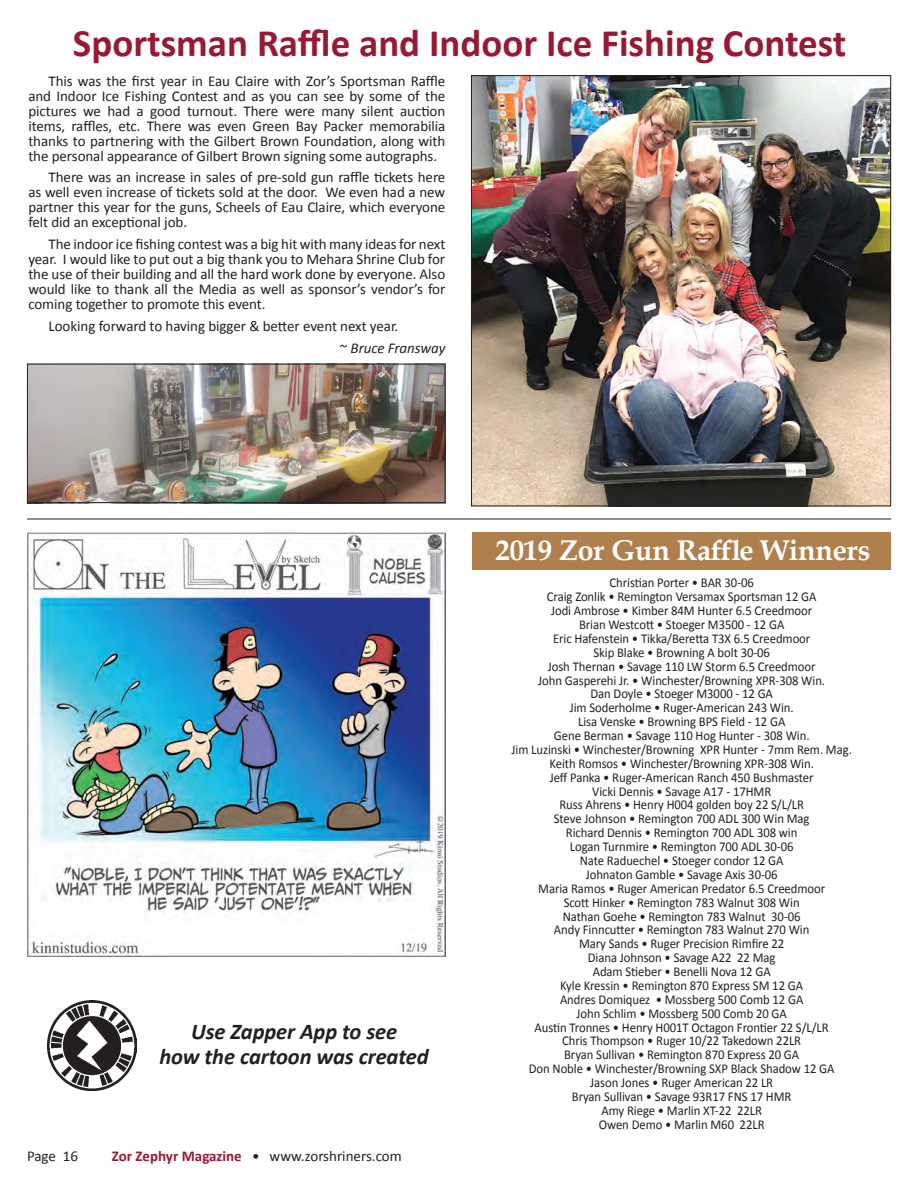
<style>
.page{position:relative;width:918px;height:1188px;background:#fff}
.page>*{position:absolute;margin:0;border:0;box-sizing:border-box;transform-origin:0 0}
.t1{font:700 39px "Calibri";color:#971933}
.t2{font:700 28.5px "Book Antiqua";letter-spacing:-.005em;color:#fff}
.t3{font:italic 700 22.5px/24.6px "Calibri";letter-spacing:-.005em;color:#231f20;text-align:center}
.t4{font:15px/15px "Calibri";letter-spacing:-.005em;color:#231f20;text-align:justify}
.t5{font:13.5px/14px "Calibri";letter-spacing:-.005em;color:#231f20;text-align:center;scale:.94 1}
.s1{font-style:italic}
.s2{font-weight:700;color:#971933}
</style>
<div class="page">
<img style="left:473px;top:77px;width:416px;height:427px">
<img style="left:29px;top:364px;width:417px;height:139px">
<div style="left:27px;top:364px;width:418px;height:139px;border:1px solid #231f20"></div>
<div style="left:472px;top:532px;width:419px;height:38px;background:#af804d"></div>
<img style="left:27px;top:532px;width:418px;height:424px">
<img style="left:47px;top:1001px;width:89px;height:89px">
<hr style="left:27px;top:519px;width:864px;height:1px;background:#231f20">
<h1 class="t1" style="left:73px;top:18px;width:775px">Sportsman Raffle and Indoor Ice Fishing Contest</h1>
<p class="t4" style="left:28px;top:73px;width:419px;text-indent:20px">This was the first year in Eau Claire with Zor’s Sportsman Raffle and Indoor Ice Fishing Contest and as you can see by some of the pictures we had a good turnout. There were many silent auction items, raffles, etc. There was even Green Bay Packer memorabilia thanks to partnering with the Gilbert Brown Foundation, along with the personal appearance of Gilbert Brown signing some autographs.</p>
<p class="t4" style="left:28px;top:170px;width:419px;text-indent:20px">There was an increase in sales of pre-sold gun raffle tickets here as well even increase of tickets sold at the door. We even had a new partner this year for the guns, Scheels of Eau Claire, which everyone felt did an exceptional job.</p>
<p class="t4" style="left:28px;top:237px;width:419px;text-indent:20px">The indoor ice fishing contest was a big hit with many ideas for next year. I would like to put out a big thank you to Mehara Shrine Club for the use of their building and all the hard work done by everyone. Also would like to thank all the Media as well as sponsor’s vendor’s for coming together to promote this event.</p>
<p class="t4" style="left:340px;top:315px;width:107px;line-height:21.8px;text-indent:-291px">Looking forward to having bigger &amp; better event next year.<br>~ <span class="s1">Bruce Fransway</span></p>
<h3 class="t3" style="left:159px;top:1019px;width:271px">Use Zapper App to see<br>how the cartoon was created</h3>
<p class="t4" style="left:27px;top:1149px;width:52px">Page 16</p>
<p class="t4" style="left:112px;top:1149px;width:291px"><span class="s2">Zor Zephyr Magazine</span> • www.zorshriners.com</p>
<h2 class="t2" style="left:496px;top:533px;width:376px">2019 Zor Gun Raffle Winners</h2>
<p class="t5" style="left:512px;top:576px;width:364px">Christian Porter • BAR 30-06<br>Craig Zonlik • Remington Versamax Sportsman 12 GA<br>Jodi Ambrose • Kimber 84M Hunter 6.5 Creedmoor<br>Brian Westcott • Stoeger M3500 - 12 GA<br>Eric Hafenstein • Tikka/Beretta T3X 6.5 Creedmoor<br>Skip Blake • Browning A bolt 30-06<br>Josh Thernan • Savage 110 LW Storm 6.5 Creedmoor<br>John Gasperehi Jr. • Winchester/Browning XPR-308 Win.<br>Dan Doyle • Stoeger M3000 - 12 GA<br>Jim Soderholme • Ruger-American 243 Win.<br>Lisa Venske • Browning BPS Field - 12 GA<br>Gene Berman • Savage 110 Hog Hunter - 308 Win.<br>Jim Luzinski • Winchester/Browning XPR Hunter - 7mm Rem. Mag.<br>Keith Romsos • Winchester/Browning XPR-308 Win.<br>Jeff Panka • Ruger-American Ranch 450 Bushmaster<br>Vicki Dennis • Savage A17 - 17HMR<br>Russ Ahrens • Henry H004 golden boy 22 S/L/LR<br>Steve Johnson • Remington 700 ADL 300 Win Mag<br>Richard Dennis • Remington 700 ADL 308 win<br>Logan Turnmire • Remington 700 ADL 30-06<br>Nate Raduechel • Stoeger condor 12 GA<br>Johnaton Gamble • Savage Axis 30-06<br>Maria Ramos • Ruger American Predator 6.5 Creedmoor<br>Scott Hinker • Remington 783 Walnut 308 Win<br>Nathan Goehe • Remington 783 Walnut 30-06<br>Andy Finncutter • Remington 783 Walnut 270 Win<br>Mary Sands • Ruger Precision Rimfire 22<br>Diana Johnson • Savage A22 22 Mag<br>Adam Stieber • Benelli Nova 12 GA<br>Kyle Kressin • Remington 870 Express SM 12 GA<br>Andres Domiquez • Mossberg 500 Comb 12 GA<br>John Schlim • Mossberg 500 Comb 20 GA<br>Austin Tronnes • Henry H001T Octagon Frontier 22 S/L/LR<br>Chris Thompson • Ruger 10/22 Takedown 22LR<br>Bryan Sullivan • Remington 870 Express 20 GA<br>Don Noble • Winchester/Browning SXP Black Shadow 12 GA<br>Jason Jones • Ruger American 22 LR<br>Bryan Sullivan • Savage 93R17 FNS 17 HMR<br>Amy Riege • Marlin XT-22 22LR<br>Owen Demo • Marlin M60 22LR</p>
</div>
